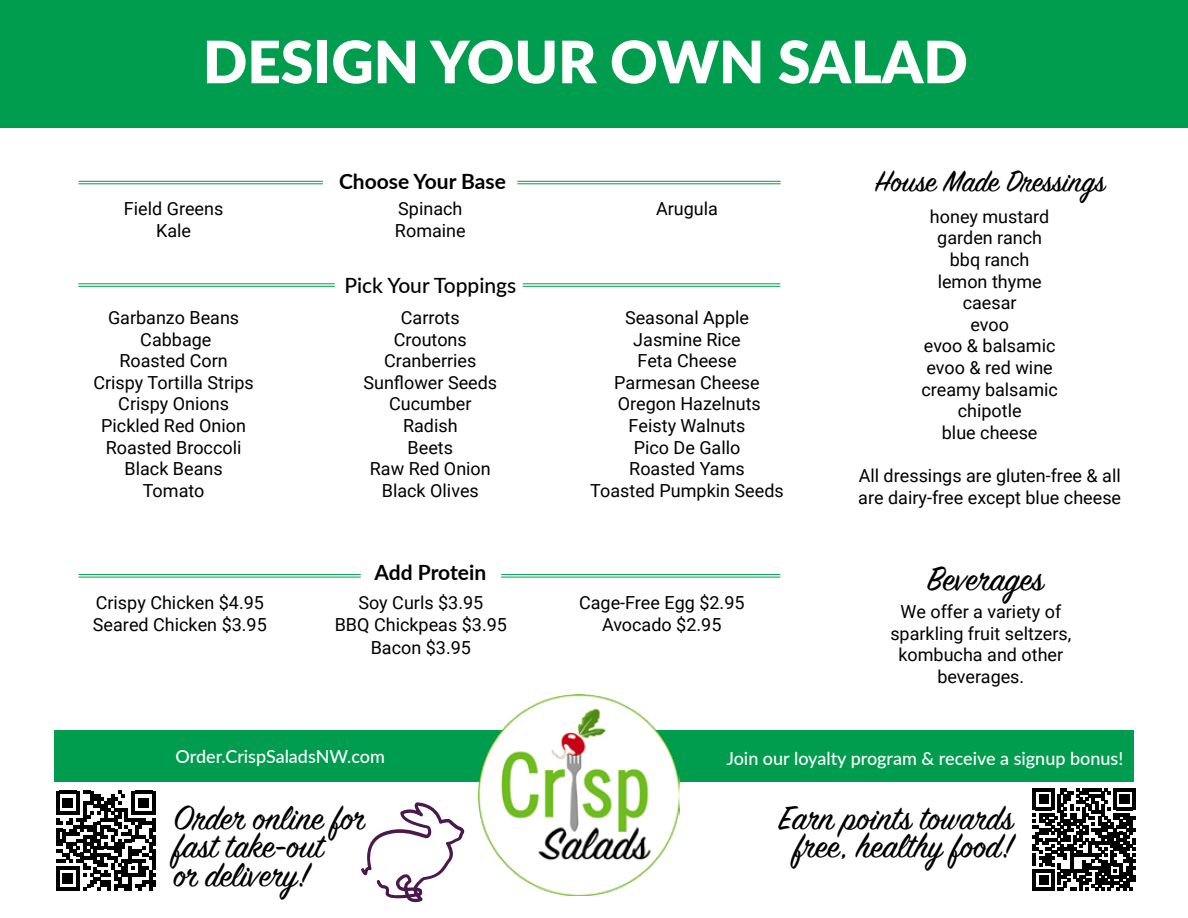
<style>
.page{position:relative;width:1188px;height:918px;background:#fff}
.page>*{position:absolute;margin:0;border:0;box-sizing:border-box;transform-origin:0 0}
.t1{font:900 58.5px "Lato";color:#fff}
.t2{font:37.5px/28.5px "Sign Painter House Script";color:#000;text-align:center}
.t3{font:33px "Sign Painter House Script";color:#000}
.t4{font:700 21px "Lato";color:#000}
.t5{font:500 21px "Lato";color:#000}
.t6{font:18px/21.6px "Roboto";color:#000;text-align:center}
.t7{font:500 18px "Lato";color:#fff}
</style>
<div class="page">
<svg style="left:1033px;top:788px;width:102px;height:103px"></svg>
<svg style="left:56px;top:791px;width:100px;height:100px"></svg>
<div style="left:54px;top:731px;width:1080px;height:51px;background:#009d4e"></div>
<svg style="left:361px;top:730px;width:103px;height:173px"></svg>
<div style="left:0;top:0;width:1188px;height:128px;background:#009d4e"></div>
<hr style="left:517px;top:181px;width:264px;height:1px;background:#009d4e">
<hr style="left:517px;top:184px;width:264px;height:1px;background:#009d4e">
<hr style="left:79px;top:181px;width:244px;height:1px;background:#009d4e">
<hr style="left:79px;top:184px;width:244px;height:1px;background:#009d4e">
<hr style="left:523px;top:284px;width:257px;height:1px;background:#009d4e">
<hr style="left:523px;top:286px;width:257px;height:1px;background:#009d4e">
<hr style="left:78px;top:284px;width:257px;height:1px;background:#009d4e">
<hr style="left:78px;top:286px;width:257px;height:1px;background:#009d4e">
<hr style="left:501px;top:574px;width:279px;height:1px;background:#009d4e">
<hr style="left:501px;top:577px;width:279px;height:1px;background:#009d4e">
<hr style="left:79px;top:574px;width:282px;height:1px;background:#009d4e">
<hr style="left:79px;top:577px;width:282px;height:1px;background:#009d4e">
<img style="left:479px;top:694px;width:201px;height:201px">
<h1 class="t1" style="left:203px;top:18px;width:767px">DESIGN YOUR OWN SALAD</h1>
<p class="t4" style="left:339px;top:166px;width:168px">Choose Your Base</p>
<p class="t6" style="left:124px;top:197px;width:101px">Field Greens<br>Kale</p>
<p class="t6" style="left:395px;top:197px;width:72px;text-align:left">Spinach<br>Romaine</p>
<p class="t6" style="left:656px;top:197px;width:63px">Arugula</p>
<p class="t5" style="left:344px;top:270px;width:174px">Pick Your Toppings</p>
<p class="t6" style="left:93px;top:306px;width:162px">Garbanzo Beans<br>Cabbage<br>Roasted Corn<br>Crispy Tortilla Strips<br>Crispy Onions<br>Pickled Red Onion<br>Roasted Broccoli<br>Black Beans<br>Tomato</p>
<p class="t6" style="left:363px;top:306px;width:135px">Carrots<br>Croutons<br>Cranberries<br>Sunflower Seeds<br>Cucumber<br>Radish<br>Beets<br>Raw Red Onion<br>Black Olives</p>
<p class="t6" style="left:590px;top:306px;width:195px">Seasonal Apple<br>Jasmine Rice<br>Feta Cheese<br>Parmesan Cheese<br>Oregon Hazelnuts<br>Feisty Walnuts<br>Pico De Gallo<br>Roasted Yams<br>Toasted Pumpkin Seeds</p>
<p class="t4" style="left:375px;top:557px;width:113px">Add Protein</p>
<p class="t6" style="left:93px;top:590px;width:175px;line-height:22.5px;text-align:left">Crispy Chicken $4.95<br>Seared Chicken $3.95</p>
<p class="t6" style="left:335px;top:590px;width:174px;line-height:22.5px">Soy Curls $3.95<br>BBQ Chickpeas $3.95<br>Bacon $3.95</p>
<p class="t6" style="left:579px;top:590px;width:167px;line-height:22.5px">Cage-Free Egg $2.95<br>Avocado $2.95</p>
<h3 class="t3" style="left:875px;top:161px;width:232px">House Made Dressings</h3>
<p class="t6" style="left:921px;top:205px;width:138px">honey mustard garden ranch bbq ranch<br>lemon thyme caesar<br>evoo<br>evoo &amp; balsamic evoo &amp; red wine creamy balsamic chipotle<br>blue cheese</p>
<p class="t6" style="left:858px;top:464px;width:264px;text-align:left">All dressings are gluten-free &amp; all are dairy-free except blue cheese</p>
<h2 class="t2" style="left:927px;top:567px;width:118px">Beverages</h2>
<p class="t6" style="left:890px;top:600px;width:183px">We offer a variety of sparkling fruit seltzers, kombucha and other beverages.</p>
<p class="t7" style="left:175px;top:743px;width:211px">Order.CrispSaladsNW.com</p>
<h2 class="t2" style="left:174px;top:806px;width:194px;text-align:left">Order online for fast take-out<br>or delivery!</h2>
<p class="t7" style="left:726px;top:745px;width:398px">Join our loyalty program &amp; receive a signup bonus!</p>
<h2 class="t2" style="left:779px;top:806px;width:235px">Earn points towards free, healthy food!</h2>
</div>
